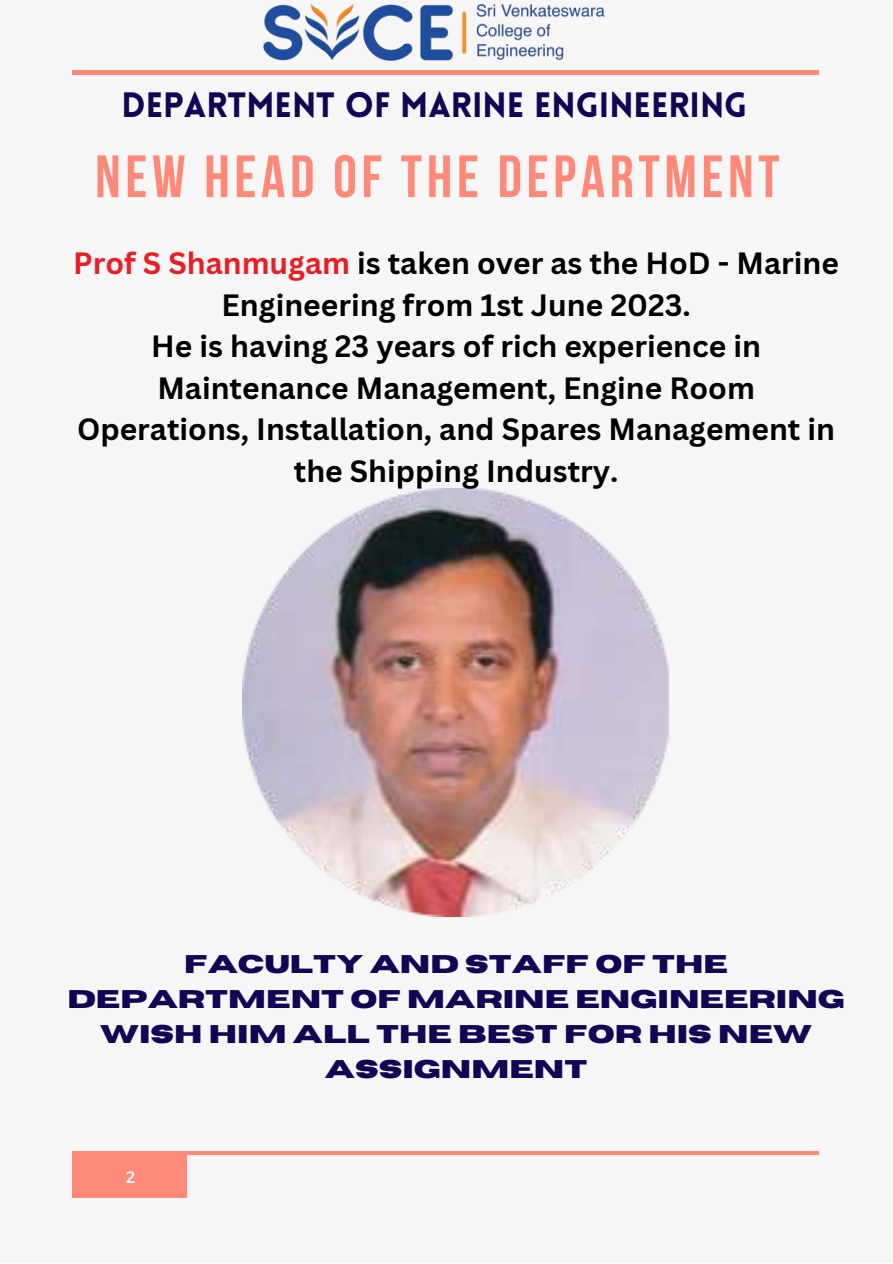
<style>
.page{position:relative;width:893px;height:1264px;background:#fff}
.page>*{position:absolute;margin:0;border:0;box-sizing:border-box;transform-origin:0 0}
.t1{font:700 59.55px "Bebas Neue";letter-spacing:.08em;color:#ff8979}
.t2{font:900 34.5px "Lovelo";color:#110654}
.t3{font:700 30px/41.5px "Canva Sans";color:#000;text-align:center}
.t4{font:700 25.5px/34.8px "Horizon";color:#110654;text-align:center}
.t5{font:16.5px "Montserrat";color:#fff}
.s1{color:#e81e25}
</style>
<div class="page">
<div style="left:0;top:0;width:892px;height:1262px;background:#f6f6f6"></div>
<hr style="left:72px;top:71px;width:747px;height:3px;background:#ff8979">
<div style="left:72px;top:1151px;width:115px;height:46px;background:#ff8979"></div>
<hr style="left:72px;top:1151px;width:747px;height:3px;background:#ff8979">
<img style="left:233px;top:4px;width:402px;height:67px">
<img style="left:242px;top:488px;width:427px;height:428px">
<p class="t2" style="left:121px;top:91px;width:627px">DEPARTMENT OF MARINE ENGINEERING</p>
<h1 class="t1" style="left:95px;top:152px;width:685px">NEW HEAD OF THE DEPARTMENT</h1>
<p class="t3" style="left:73px;top:241px;width:767px"><span class="s1">Prof S Shanmugam</span> is taken over as the HoD - Marine Engineering from 1st June 2023.<br>He is having 23 years of rich experience in Maintenance Management, Engine Room Operations, Installation, and Spares Management in the Shipping Industry.</p>
<p class="t4" style="left:67px;top:947px;width:779px">FACULTY AND STAFF OF THE<br>DEPARTMENT OF MARINE ENGINEERING<br>WISH HIM ALL THE BEST FOR HIS NEW<br>ASSIGNMENT</p>
<p class="t5" style="left:126px;top:1165px;width:11px">2</p>
</div>
